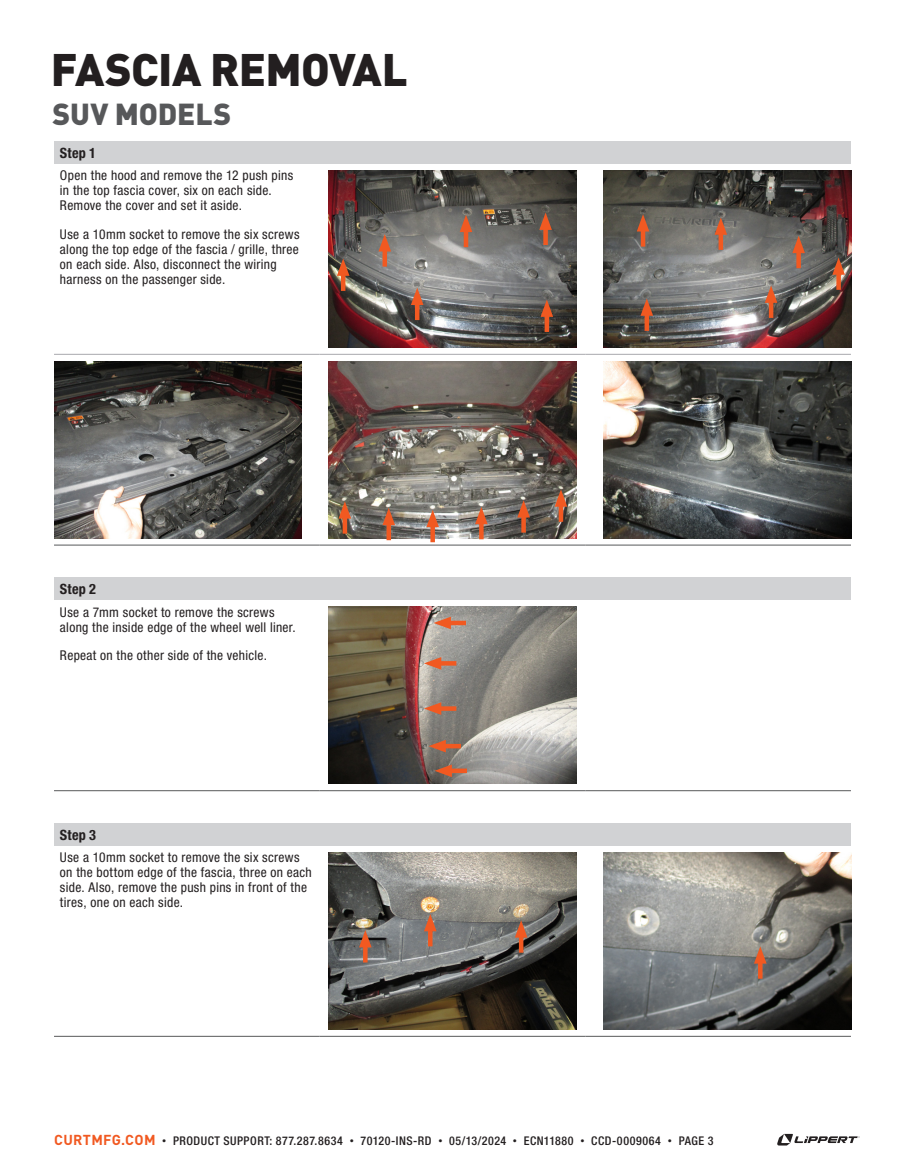
<style>
.page{position:relative;width:905px;height:1175px;background:#fff}
.page>*{position:absolute;margin:0;border:0;box-sizing:border-box;transform-origin:0 0}
.Category_2__Grey_60{font:900 45px "DINOT";letter-spacing:-.015em;color:#231f20}
.Category_2__Grey_60-2{font:900 30px "DINOT";letter-spacing:-.005em;color:#57585a}
.Table_Header_1__Black{font:700 condensed 14.25px "Helvetica Neue LT Std";letter-spacing:.015em;color:#231f20}
.Table_Body_1__Black{font:condensed 13.5px/15px "Helvetica Neue LT Std";letter-spacing:.025em;color:#231f20}
.t1{font:500 condensed 12px "Helvetica Neue LT Std";letter-spacing:.04em;color:#231f20}
.s1{font-family:"DINOT";font-weight:700;font-stretch:normal;font-size:14.25px;color:#f15921}
.s2{font-family:"DINOT";font-weight:400;font-stretch:normal;font-size:9px}
</style>
<div class="page">
<svg style="left:777px;top:1133px;width:82px;height:12px"></svg>
<div style="left:54px;top:141px;width:796px;height:22px;background:#d1d2d4"></div>
<hr style="left:320px;top:544px;width:265px;height:1px;background:#57585a">
<hr style="left:585px;top:544px;width:265px;height:1px;background:#57585a">
<hr style="left:54px;top:354px;width:266px;height:1px;background:#a8a9ad">
<hr style="left:320px;top:354px;width:265px;height:1px;background:#a8a9ad">
<hr style="left:585px;top:354px;width:265px;height:1px;background:#a8a9ad">
<hr style="left:54px;top:544px;width:266px;height:1px;background:#57585a">
<img style="left:329px;top:171px;width:247px;height:176px">
<img style="left:603px;top:171px;width:248px;height:176px">
<img style="left:54px;top:361px;width:247px;height:177px">
<img style="left:329px;top:361px;width:247px;height:177px">
<img style="left:603px;top:361px;width:248px;height:177px">
<div style="left:54px;top:578px;width:796px;height:22px;background:#d1d2d4"></div>
<hr style="left:54px;top:790px;width:266px;height:1px;background:#57585a">
<hr style="left:320px;top:790px;width:265px;height:1px;background:#57585a">
<hr style="left:585px;top:790px;width:265px;height:1px;background:#57585a">
<img style="left:329px;top:607px;width:247px;height:176px">
<div style="left:54px;top:823px;width:796px;height:22px;background:#d1d2d4"></div>
<hr style="left:54px;top:1036px;width:266px;height:1px;background:#57585a">
<hr style="left:320px;top:1036px;width:265px;height:1px;background:#57585a">
<hr style="left:585px;top:1036px;width:265px;height:1px;background:#57585a">
<img style="left:329px;top:852px;width:247px;height:177px">
<img style="left:603px;top:852px;width:248px;height:177px">
<hr style="left:341px;top:269px;width:4px;height:22px;background:#f15921">
<svg style="left:337px;top:258px;width:12px;height:18px"></svg>
<div style="left:382px;top:245px;width:5px;height:21px;background:#f15921"></div>
<svg style="left:378px;top:234px;width:13px;height:17px"></svg>
<hr style="left:464px;top:226px;width:4px;height:21px;background:#f15921">
<svg style="left:459px;top:215px;width:13px;height:17px"></svg>
<div style="left:543px;top:223px;width:5px;height:22px;background:#f15921"></div>
<svg style="left:539px;top:212px;width:13px;height:18px"></svg>
<div style="left:640px;top:225px;width:5px;height:22px;background:#f15921"></div>
<svg style="left:636px;top:214px;width:13px;height:17px"></svg>
<div style="left:718px;top:228px;width:5px;height:22px;background:#f15921"></div>
<svg style="left:714px;top:217px;width:13px;height:18px"></svg>
<svg style="left:796px;top:253px;width:4px;height:15px"></svg>
<svg style="left:792px;top:236px;width:13px;height:17px"></svg>
<div style="left:768px;top:296px;width:5px;height:22px;background:#f15921"></div>
<svg style="left:764px;top:285px;width:13px;height:18px"></svg>
<svg style="left:836px;top:275px;width:4px;height:15px"></svg>
<svg style="left:832px;top:257px;width:12px;height:18px"></svg>
<div style="left:644px;top:309px;width:5px;height:22px;background:#f15921"></div>
<svg style="left:640px;top:298px;width:13px;height:18px"></svg>
<hr style="left:415px;top:298px;width:4px;height:22px;background:#f15921">
<svg style="left:411px;top:288px;width:12px;height:17px"></svg>
<div style="left:544px;top:310px;width:5px;height:22px;background:#f15921"></div>
<svg style="left:540px;top:299px;width:13px;height:18px"></svg>
<div style="left:342px;top:512px;width:5px;height:21px;background:#f15921"></div>
<svg style="left:338px;top:501px;width:13px;height:17px"></svg>
<div style="left:444px;top:620px;width:22px;height:5px;background:#f15921"></div>
<svg style="left:433px;top:616px;width:18px;height:13px"></svg>
<svg style="left:441px;top:661px;width:15px;height:4px"></svg>
<svg style="left:424px;top:657px;width:17px;height:12px"></svg>
<div style="left:435px;top:706px;width:21px;height:5px;background:#f15921"></div>
<svg style="left:424px;top:702px;width:17px;height:13px"></svg>
<hr style="left:439px;top:744px;width:22px;height:4px;background:#f15921">
<svg style="left:428px;top:740px;width:18px;height:12px"></svg>
<div style="left:445px;top:768px;width:22px;height:5px;background:#f15921"></div>
<svg style="left:434px;top:764px;width:18px;height:13px"></svg>
<div style="left:386px;top:519px;width:5px;height:21px;background:#f15921"></div>
<svg style="left:382px;top:508px;width:13px;height:17px"></svg>
<div style="left:430px;top:521px;width:5px;height:21px;background:#f15921"></div>
<svg style="left:426px;top:510px;width:13px;height:17px"></svg>
<svg style="left:479px;top:524px;width:4px;height:15px"></svg>
<svg style="left:475px;top:507px;width:12px;height:17px"></svg>
<div style="left:521px;top:511px;width:5px;height:21px;background:#f15921"></div>
<svg style="left:517px;top:500px;width:13px;height:17px"></svg>
<div style="left:558px;top:500px;width:5px;height:22px;background:#f15921"></div>
<svg style="left:554px;top:489px;width:13px;height:18px"></svg>
<hr style="left:363px;top:941px;width:4px;height:21px;background:#f15921">
<svg style="left:359px;top:930px;width:12px;height:17px"></svg>
<hr style="left:428px;top:925px;width:4px;height:21px;background:#f15921">
<svg style="left:424px;top:914px;width:12px;height:17px"></svg>
<hr style="left:519px;top:931px;width:4px;height:21px;background:#f15921">
<svg style="left:515px;top:920px;width:12px;height:17px"></svg>
<hr style="left:758px;top:957px;width:4px;height:21px;background:#f15921">
<svg style="left:754px;top:946px;width:12px;height:17px"></svg>
<p class="Category_2__Grey_60" style="left:51px;top:34px;width:358px">FASCIA REMOVAL</p>
<p class="Category_2__Grey_60-2" style="left:53px;top:90px;width:180px">SUV MODELS</p>
<p class="Table_Header_1__Black" style="left:60px;top:144px;width:38px">Step 1</p>
<p class="Table_Body_1__Black" style="left:60px;top:168px;width:235px">Open the hood and remove the 12 push pins in the top fascia cover, six on each side.<br>Remove the cover and set it aside.</p>
<p class="Table_Body_1__Black" style="left:60px;top:226px;width:241px">Use a 10mm socket to remove the six screws along the top edge of the fascia / grille, three on each side. Also, disconnect the wiring harness on the passenger side.</p>
<p class="Table_Header_1__Black" style="left:60px;top:580px;width:38px">Step 2</p>
<p class="Table_Body_1__Black" style="left:60px;top:604px;width:237px">Use a 7mm socket to remove the screws along the inside edge of the wheel well liner.</p>
<p class="Table_Body_1__Black" style="left:60px;top:647px;width:208px">Repeat on the other side of the vehicle.</p>
<p class="Table_Header_1__Black" style="left:60px;top:826px;width:38px">Step 3</p>
<p class="Table_Body_1__Black" style="left:60px;top:850px;width:253px">Use a 10mm socket to remove the six screws on the bottom edge of the fascia, three on each side. Also, remove the push pins in front of the tires, one on each side.</p>
<p class="t1" style="left:54px;top:1133px;width:660px"><span class="s1">CURTMFG.COM</span> <span class="s2">•</span> PRODUCT SUPPORT: 877.287.8634 <span class="s2">•</span> 70120-INS-RD <span class="s2">•</span> 05/13/2024 <span class="s2">•</span> ECN11880 <span class="s2">•</span> CCD-0009064 <span class="s2">•</span> PAGE 3</p>
</div>
